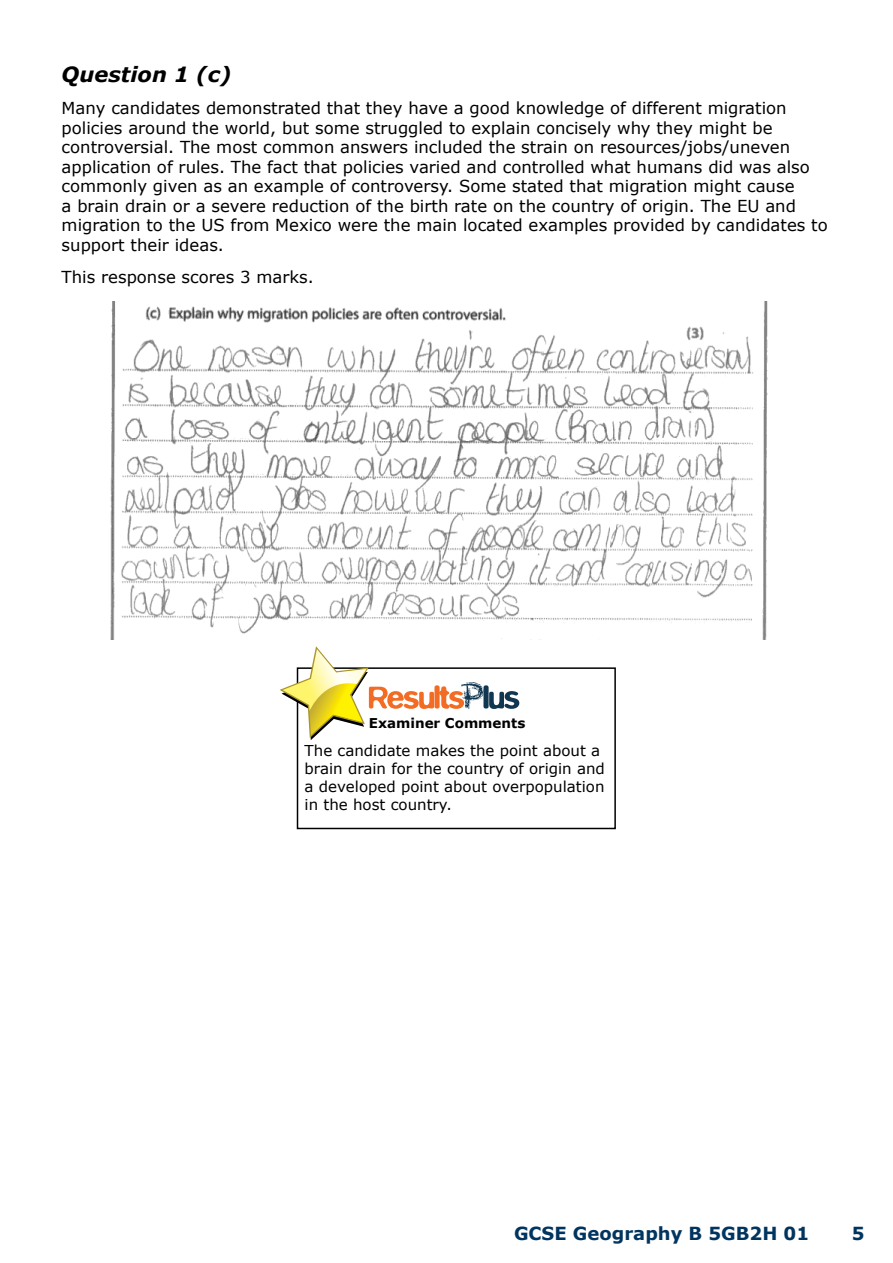
<style>
.page{position:relative;width:893px;height:1263px;background:#fff}
.page>*{position:absolute;margin:0;border:0;box-sizing:border-box;transform-origin:0 0}
.t1{font:italic 700 21px "Verdana";color:#000}
.t2{font:700 18px "Verdana";color:#00355f}
.t3{font:16.5px/19.5px "Verdana";color:#000}
.t4{font:15px/18px "Verdana";color:#000}
.t5{font:700 13.5px "Verdana";color:#000}
</style>
<div class="page">
<img style="left:110px;top:301px;width:658px;height:338px">
<div style="left:297px;top:667px;width:319px;height:162px;border:2px solid #000"></div>
<svg style="left:280px;top:646px;width:239px;height:94px"></svg>
<p class="t1" style="left:62px;top:59px;width:171px">Question 1 (c)</p>
<p class="t3" style="left:62px;top:98px;width:768px">Many candidates demonstrated that they have a good knowledge of different migration policies around the world, but some struggled to explain concisely why they might be controversial. The most common answers included the strain on resources/jobs/uneven application of rules. The fact that policies varied and controlled what humans did was also commonly given as an example of controversy. Some stated that migration might cause<br>a brain drain or a severe reduction of the birth rate on the country of origin. The EU and migration to the US from Mexico were the main located examples provided by candidates to support their ideas.</p>
<p class="t3" style="left:62px;top:267px;width:254px">This response scores 3 marks.</p>
<p class="t5" style="left:369px;top:713px;width:158px">Examiner Comments</p>
<p class="t4" style="left:305px;top:741px;width:302px">The candidate makes the point about a brain drain for the country of origin and a developed point about overpopulation in the host country.</p>
<p class="t2" style="left:514px;top:1221px;width:297px">GCSE Geography B 5GB2H 01</p>
<p class="t2" style="left:852px;top:1221px;width:14px">5</p>
</div>
